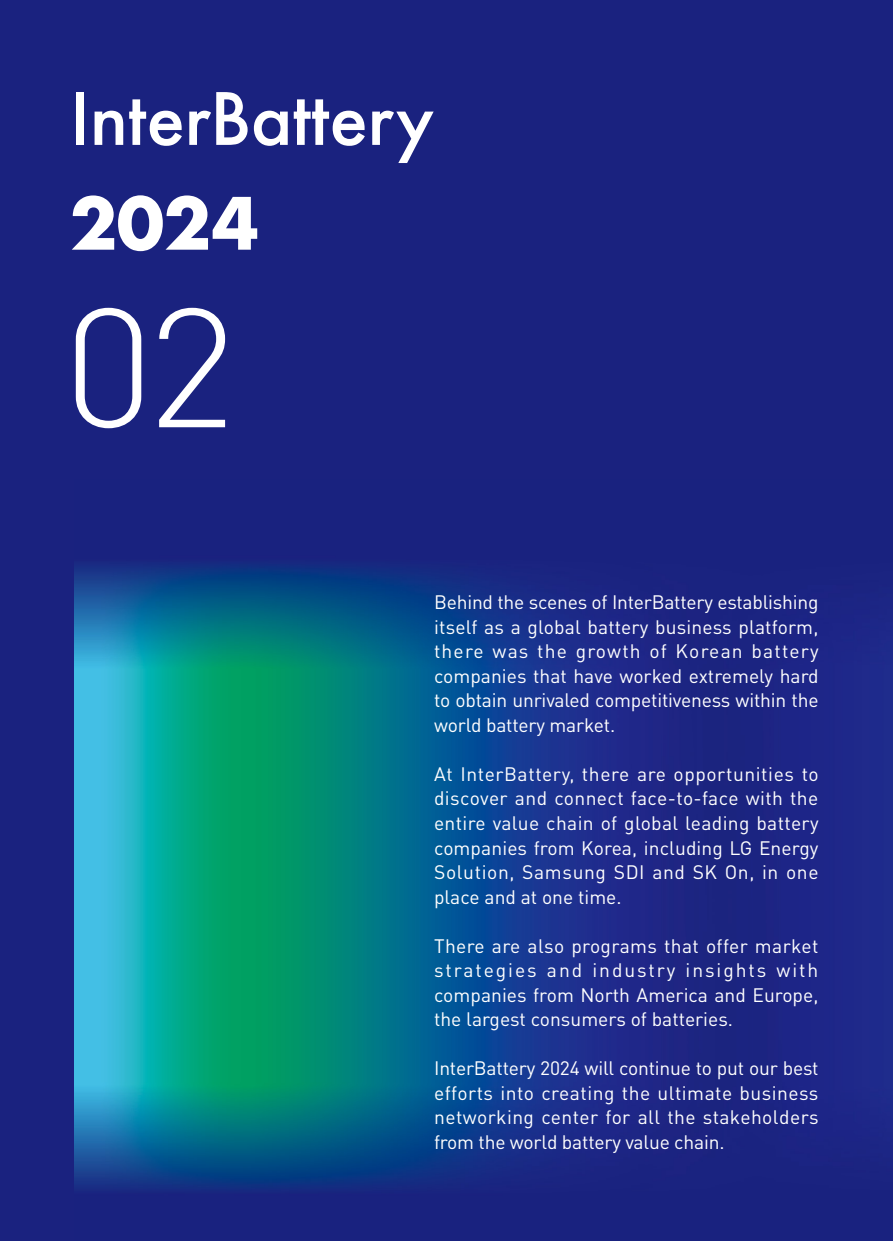
<style>
.page{position:relative;width:893px;height:1241px;background:#fff}
.page>*{position:absolute;margin:0;border:0;box-sizing:border-box;transform-origin:0 0}
.t1{font:300 166.25px "DIN Pro";color:#fff;scale:1.05 1}
.t2{font:500 70px "Futura";letter-spacing:-.01em;color:#fff}
.t3{font:700 70px "Futura";color:#fff}
.t4{font:19.25px/24.5px "DIN Pro";color:#fff;text-align:justify}
</style>
<div class="page">
<div style="left:0;top:0;width:893px;height:1240px;background:#1a227f"></div>
<img style="left:74px;top:564px;width:819px;height:625px">
<h2 class="t2" style="left:70px;top:71px;width:366px">InterBattery</h2>
<h2 class="t3" style="left:70px;top:173px;width:191px">2024</h2>
<h1 class="t1" style="left:64px;top:254px;width:166px">02</h1>
<p class="t4" style="left:434px;top:589px;width:386px">Behind the scenes of InterBattery establishing itself as a global battery business platform, there was the growth of Korean battery companies that have worked extremely hard to obtain unrivaled competitiveness within the world battery market.</p>
<p class="t4" style="left:434px;top:760px;width:386px">At InterBattery, there are opportunities to discover and connect face-to-face with the entire value chain of global leading battery companies from Korea, including LG Energy Solution, Samsung SDI and SK On, in one place and at one time.</p>
<p class="t4" style="left:434px;top:932px;width:386px">There are also programs that offer market strategies and industry insights with companies from North America and Europe, the largest consumers of batteries.</p>
<p class="t4" style="left:434px;top:1054px;width:386px">InterBattery 2024 will continue to put our best efforts into creating the ultimate business networking center for all the stakeholders from the world battery value chain.</p>
</div>
